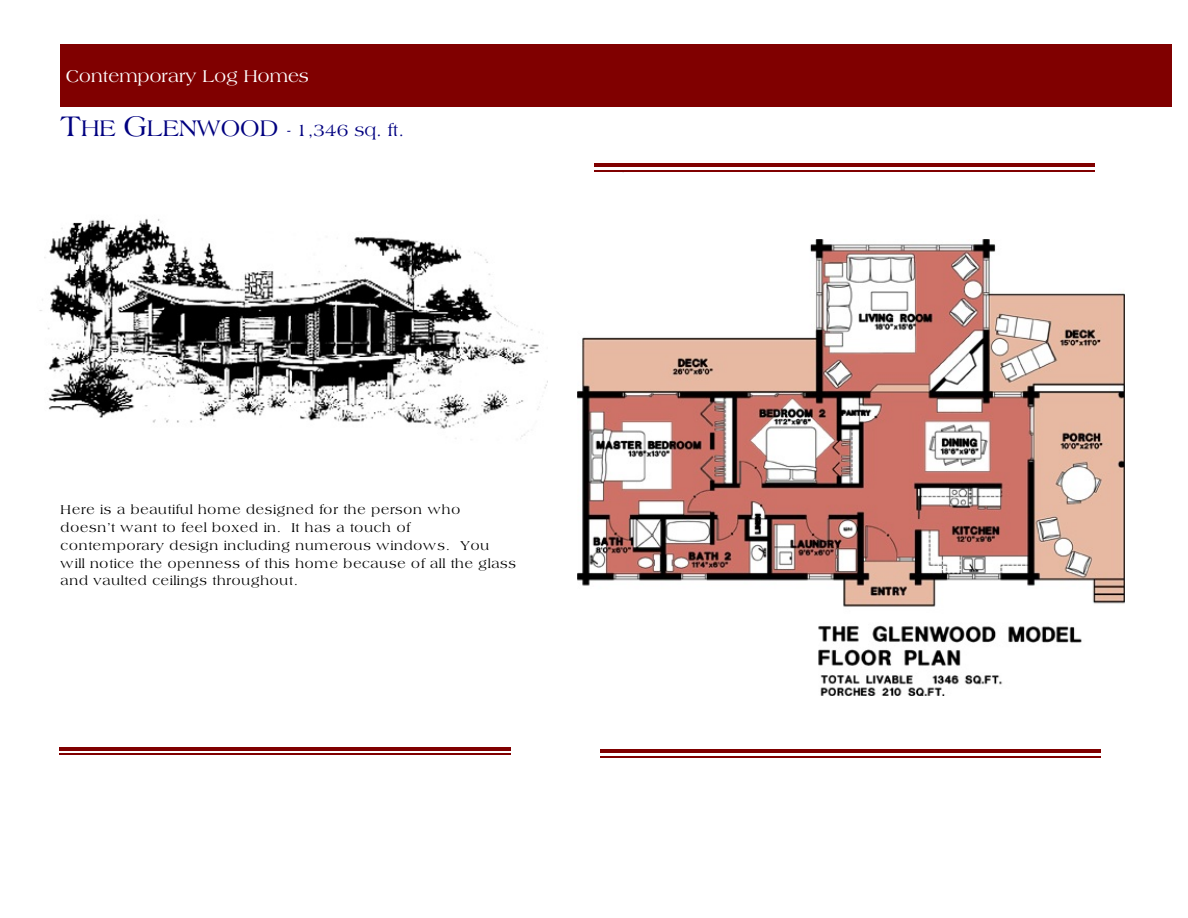
<style>
.page{position:relative;width:1188px;height:918px;background:#fff}
.page>*{position:absolute;margin:0;border:0;box-sizing:border-box;transform-origin:0 0}
.t1{font:18px "Americana BT";color:#000080}
.t2{font:18px "Americana BT";letter-spacing:.01em;color:#fff}
.t3{font:13.5px/17.9px "Americana BT";letter-spacing:.065em;color:#000}
.s1{font-size:30px}
.s2{font-size:24px}
</style>
<div class="page">
<div style="left:60px;top:44px;width:1111px;height:63px;background:#800000"></div>
<img style="left:577px;top:240px;width:547px;height:455px">
<img style="left:39px;top:218px;width:508px;height:221px">
<hr style="left:60px;top:747px;width:451px;height:4px;background:#800000">
<hr style="left:60px;top:754px;width:451px;height:1px;background:#800000">
<hr style="left:594px;top:163px;width:501px;height:4px;background:#800000">
<hr style="left:594px;top:170px;width:501px;height:1px;background:#800000">
<hr style="left:600px;top:749px;width:501px;height:4px;background:#800000">
<hr style="left:600px;top:756px;width:501px;height:1px;background:#800000">
<h1 class="t2" style="left:66px;top:68px;width:245px">Contemporary Log Homes</h1>
<h1 class="t1" style="left:61px;top:122px;width:345px"><span class="s1">T</span><span class="s2">HE</span> <span class="s1">G</span><span class="s2">LENWOOD</span> - 1,346 sq. ft.</h1>
<p class="t3" style="left:61px;top:502px;width:457px">Here is a beautiful home designed for the person who doesn’t want to feel boxed in. It has a touch of contemporary design including numerous windows. You will notice the openness of this home because of all the glass and vaulted ceilings throughout.</p>
</div>
